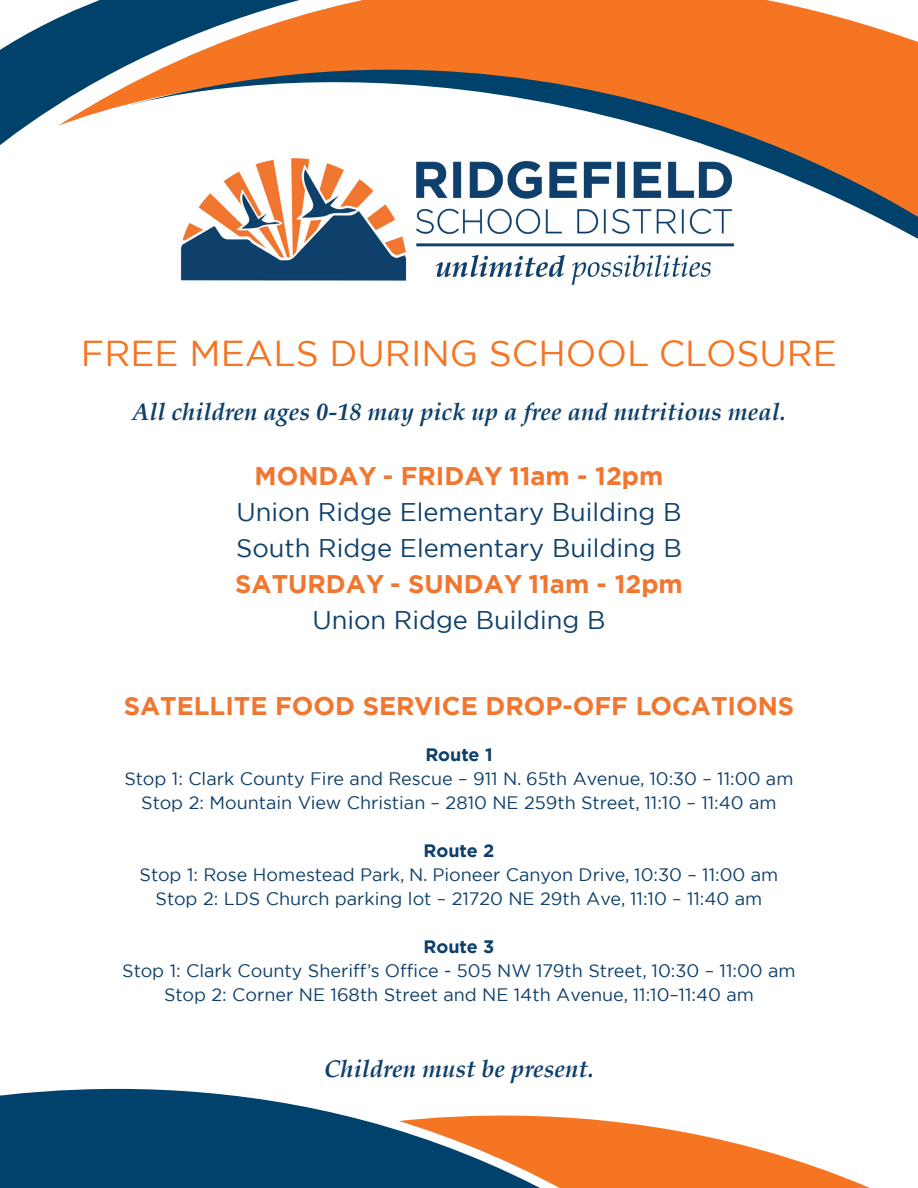
<style>
.page{position:relative;width:918px;height:1188px;background:#fff}
.page>*{position:absolute;margin:0;border:0;box-sizing:border-box;transform-origin:0 0}
.t1{font:36px "Gotham";color:#f57523}
.t2{font:700 25.5px "Gotham";color:#f17630}
.t3{font:25.5px "Gotham";color:#0f406b}
.t4{font:italic 700 24px "Palatino";color:#0f406b}
.t5{font:18px "Gotham";color:#0f406b}
.t6{font:700 18px "Gotham";letter-spacing:-.005em;color:#0f406b}
</style>
<div class="page">
<img style="left:180px;top:269px;width:531px;height:16px">
<svg style="left:696px;top:1134px;width:174px;height:54px;fill:#f57523"></svg>
<svg style="left:0;top:1088px;width:696px;height:100px"></svg>
<svg style="left:0;top:0;width:122px;height:145px;fill:#00426b"></svg>
<svg style="left:122px;top:0;width:796px;height:269px"></svg>
<p class="t1" style="left:81px;top:330px;width:758px">FREE MEALS DURING SCHOOL CLOSURE</p>
<p class="t4" style="left:132px;top:393px;width:655px">All children ages 0-18 may pick up a free and nutritious meal.</p>
<p class="t2" style="left:255px;top:459px;width:410px">MONDAY - FRIDAY 11am - 12pm</p>
<p class="t3" style="left:236px;top:495px;width:447px">Union Ridge Elementary Building B</p>
<p class="t3" style="left:236px;top:531px;width:447px">South Ridge Elementary Building B</p>
<p class="t2" style="left:235px;top:567px;width:449px">SATURDAY - SUNDAY 11am - 12pm</p>
<p class="t3" style="left:312px;top:603px;width:295px">Union Ridge Building B</p>
<p class="t2" style="left:124px;top:689px;width:672px">SATELLITE FOOD SERVICE DROP-OFF LOCATIONS</p>
<p class="t6" style="left:425px;top:742px;width:69px">Route 1</p>
<p class="t5" style="left:125px;top:767px;width:670px">Stop 1: Clark County Fire and Rescue – 911 N. 65th Avenue, 10:30 – 11:00 am</p>
<p class="t5" style="left:141px;top:791px;width:637px">Stop 2: Mountain View Christian – 2810 NE 259th Street, 11:10 – 11:40 am</p>
<p class="t6" style="left:424px;top:838px;width:72px">Route 2</p>
<p class="t5" style="left:140px;top:863px;width:640px">Stop 1: Rose Homestead Park, N. Pioneer Canyon Drive, 10:30 – 11:00 am</p>
<p class="t5" style="left:156px;top:887px;width:608px">Stop 2: LDS Church parking lot – 21720 NE 29th Ave, 11:10 – 11:40 am</p>
<p class="t6" style="left:424px;top:934px;width:72px">Route 3</p>
<p class="t5" style="left:122px;top:959px;width:675px">Stop 1: Clark County Sheriff’s Office - 505 NW 179th Street, 10:30 – 11:00 am</p>
<p class="t5" style="left:164px;top:983px;width:591px">Stop 2: Corner NE 168th Street and NE 14th Avenue, 11:10–11:40 am</p>
<p class="t4" style="left:324px;top:1050px;width:271px">Children must be present.</p>
</div>
